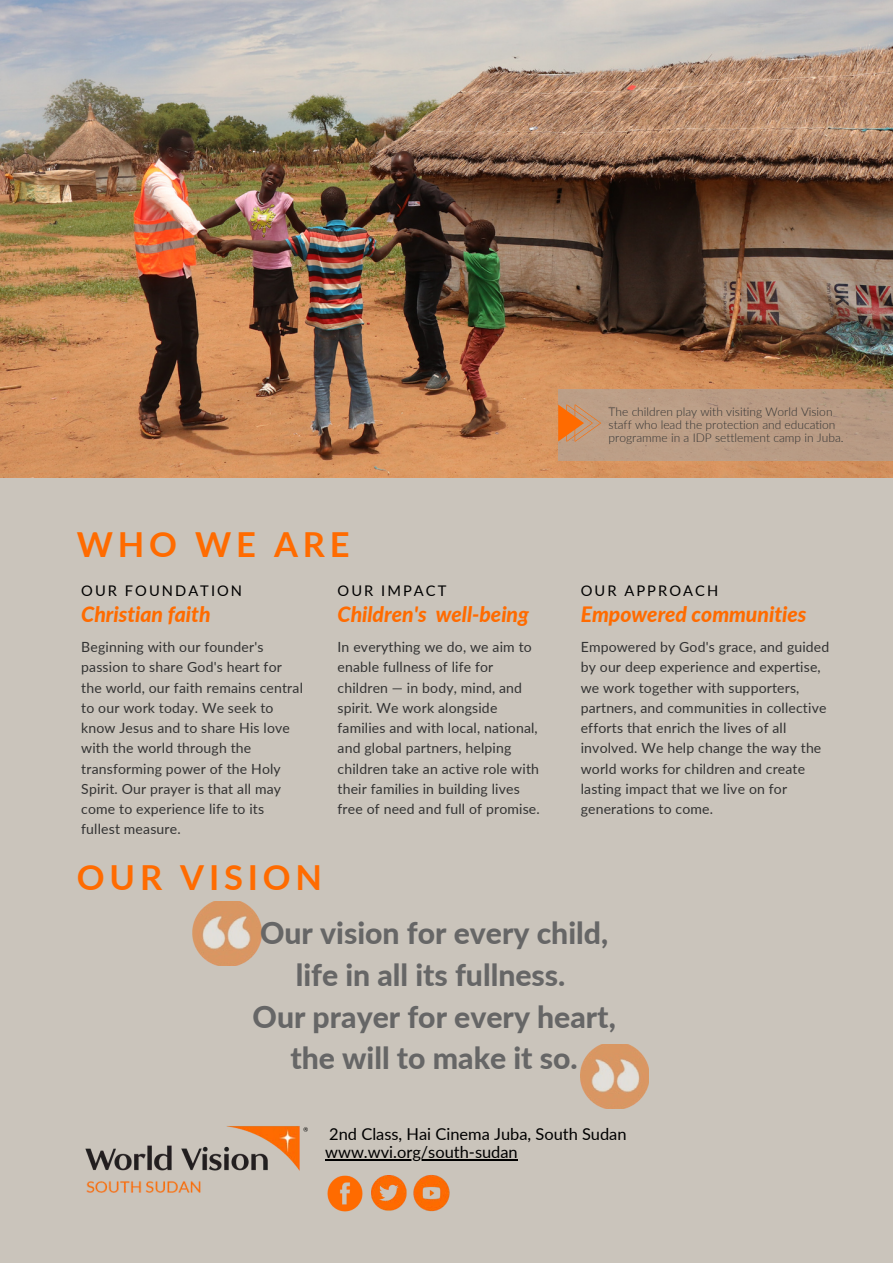
<style>
.page{position:relative;width:893px;height:1264px;background:#fff}
.page>*{position:absolute;margin:0;border:0;box-sizing:border-box;transform-origin:0 0}
.t1{font:700 34.5px "Lato";letter-spacing:.14em;color:#ff6b00}
.t2{font:800 30.15px/41.5px "Lato";color:#666;text-align:center}
.t3{font:italic 800 21.15px "Lato";color:#ff6b00}
.t4{font:16.35px/18px "Lato";color:#000}
.t5{font:14.7px "Lato";letter-spacing:.14em;color:#000}
.t6{font:13.95px/20.2px "Lato";letter-spacing:.01em;color:#333}
.t7{font:300 12px/13px "Lato";color:#333}
</style>
<div class="page">
<div style="left:0;top:0;width:892px;height:1262px;background:#cac4bb"></div>
<img style="left:0;top:0;width:892px;height:477px">
<div style="left:558px;top:390px;width:334px;height:71px;background:#ba9c86"></div>
<img style="left:192px;top:901px;width:69px;height:64px">
<img style="left:86px;top:1181px;width:115px;height:12px">
<img style="left:580px;top:1044px;width:69px;height:64px">
<svg style="left:558px;top:404px;width:43px;height:37px"></svg>
<img style="left:85px;top:1126px;width:223px;height:45px">
<img style="left:327px;top:1175px;width:36px;height:37px">
<img style="left:371px;top:1175px;width:33px;height:36px">
<img style="left:404px;top:1175px;width:46px;height:37px">
<hr style="left:325px;top:1159px;width:193px;height:1px;background:#000">
<h1 class="t1" style="left:77px;top:523px;width:274px">WHO WE ARE</h1>
<p class="t5" style="left:81px;top:582px;width:162px">OUR FOUNDATION</p>
<h3 class="t3" style="left:81px;top:601px;width:131px">Christian faith</h3>
<p class="t6" style="left:81px;top:636px;width:223px">Beginning with our founder's passion to share God's heart for the world, our faith remains central to our work today. We seek to know Jesus and to share His love with the world through the transforming power of the Holy<br>Spirit. Our prayer is that all may come to experience life to its fullest measure.</p>
<h1 class="t1" style="left:77px;top:855px;width:247px">OUR VISION</h1>
<p class="t5" style="left:337px;top:582px;width:110px">OUR IMPACT</p>
<h3 class="t3" style="left:337px;top:601px;width:193px">Children's well-being</h3>
<p class="t6" style="left:337px;top:636px;width:204px">In everything we do, we aim to enable fullness of life for children — in body, mind, and spirit. We work alongside families and with local, national, and global partners, helping children take an active role with their families in building lives free of need and full of promise.</p>
<p class="t7" style="left:608px;top:404px;width:236px">The children play with visiting World Vision staff who lead the protection and education programme in a IDP settlement camp in Juba.</p>
<p class="t5" style="left:580px;top:582px;width:139px">OUR APPROACH</p>
<h3 class="t3" style="left:580px;top:601px;width:227px">Empowered communities</h3>
<p class="t6" style="left:580px;top:636px;width:250px">Empowered by God's grace, and guided by our deep experience and expertise, we work together with supporters, partners, and communities in collective efforts that enrich the lives of all involved. We help change the way the world works for children and create lasting impact that we live on for generations to come.</p>
<h2 class="t2" style="left:252px;top:911px;width:364px">Our vision for every child, life in all its fullness.<br>Our prayer for every heart, the will to make it so.</h2>
<p class="t4" style="left:325px;top:1124px;width:303px">2nd Class, Hai Cinema Juba, South Sudan www.wvi.org/south-sudan</p>
</div>
